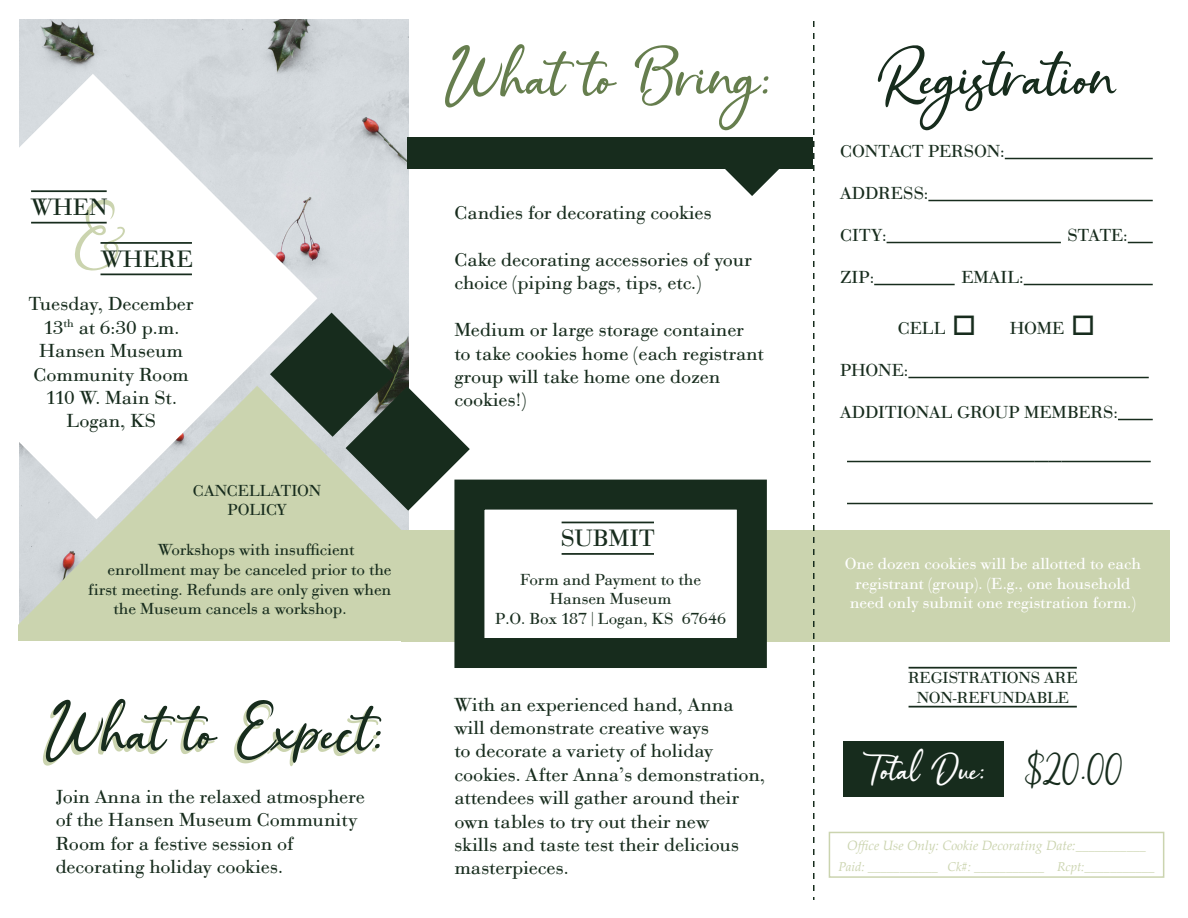
<style>
.page{position:relative;width:1188px;height:918px;background:#fff}
.page>*{position:absolute;margin:0;border:0;box-sizing:border-box;transform-origin:0 0}
.t1{font:70.65px "Cristalistic Script";color:#cbd4af}
.t2{font:60px "Cristalistic Script";color:#172c1d}
.t3{font:60px "Cristalistic Script";color:#667e4e}
.t4{font:32.7px "Cristalistic Script";color:#fff}
.t5{font:32.7px "Cristalistic Script";color:#172c1d}
.t6{font:24.45px "Bodoni";color:#172c1d}
.t7{font:19.5px/23.4px "Bodoni";color:#172c1d}
.t8{font:18px "Bodoni";color:#172c1d}
.t9{font:16.5px/19.8px "Bodoni";color:#172c1d;text-align:center}
.t10{font:16.5px/19.8px "Bodoni";color:#fff;text-align:center}
.t11{font:italic 13.5px "Palatino Linotype";color:#cbd4af}
.t12{font:italic 12.75px "Palatino Linotype";color:#cbd4af}
.s1{font-family:"Bernie";font-weight:700;font-stretch:condensed;font-size:17.85px}
.s2{font-size:12.75px}
</style>
<div class="page">
<img style="left:20px;top:19px;width:389px;height:294px">
<svg style="left:19px;top:479px;width:598px;height:162px;background:#ccd4b5"></svg>
<hr style="left:1005px;top:158px;width:148px;height:1px;background:#172c1d">
<hr style="left:928px;top:200px;width:225px;height:1px;background:#172c1d">
<hr style="left:887px;top:242px;width:174px;height:1px;background:#172c1d">
<svg style="left:1128px;top:242px;width:25px;height:1px"></svg>
<hr style="left:874px;top:284px;width:81px;height:1px;background:#172c1d">
<hr style="left:1024px;top:284px;width:129px;height:1px;background:#172c1d">
<hr style="left:908px;top:377px;width:241px;height:1px;background:#172c1d">
<hr style="left:1118px;top:419px;width:35px;height:1px;background:#172c1d">
<hr style="left:847px;top:461px;width:188px;height:1px;background:#172c1d">
<svg style="left:1035px;top:461px;width:27px;height:1px"></svg>
<hr style="left:1062px;top:461px;width:89px;height:1px;background:#172c1d">
<hr style="left:847px;top:503px;width:306px;height:1px;background:#172c1d">
<div style="left:829px;top:832px;width:335px;height:46px;border:2px solid #cbd4af"></div>
<div style="left:843px;top:741px;width:161px;height:56px;background:#172c1d"></div>
<svg style="left:19px;top:74px;width:298px;height:445px"></svg>
<div style="left:408px;top:137px;width:405px;height:32px;background:#172c1d"></div>
<div style="left:401px;top:530px;width:769px;height:111px;background:#cbd4af"></div>
<svg style="left:270px;top:313px;width:200px;height:198px"></svg>
<svg style="left:725px;top:169px;width:54px;height:27px"></svg>
<hr style="left:31px;top:222px;width:76px;height:2px;background:#172c1d">
<hr style="left:31px;top:190px;width:76px;height:2px;background:#172c1d">
<hr style="left:101px;top:274px;width:91px;height:1px;background:#172c1d">
<hr style="left:101px;top:242px;width:91px;height:2px;background:#172c1d">
<svg style="left:813px;top:21px;width:1px;height:878px"></svg>
<div style="left:454px;top:480px;width:313px;height:188px;background:#fff;border:30px solid #172c1d"></div>
<hr style="left:562px;top:553px;width:92px;height:2px;background:#172c1d">
<hr style="left:562px;top:522px;width:92px;height:1px;background:#172c1d">
<hr style="left:909px;top:706px;width:168px;height:2px;background:#172c1d">
<hr style="left:909px;top:667px;width:168px;height:2px;background:#172c1d">
<p class="t6" style="left:31px;top:188px;width:78px">WHEN</p>
<p class="t6" style="left:101px;top:240px;width:93px">WHERE</p>
<p class="t1" style="left:71px;top:191px;width:60px">&amp;</p>
<p class="t7" style="left:29px;top:290px;width:166px">Tuesday, December</p>
<p class="t7" style="left:43px;top:314px;width:138px">13<sup>th</sup> at 6:30 p.m.</p>
<p class="t7" style="left:39px;top:337px;width:145px">Hansen Museum</p>
<p class="t7" style="left:34px;top:361px;width:157px">Community Room</p>
<p class="t7" style="left:45px;top:384px;width:133px">110 W. Main St.</p>
<p class="t7" style="left:66px;top:407px;width:91px">Logan, KS</p>
<p class="t9" style="left:193px;top:479px;width:130px">CANCELLATION<br>POLICY</p>
<p class="t9" style="left:158px;top:538px;width:198px">Workshops with insufficient</p>
<p class="t9" style="left:108px;top:558px;width:285px">enrollment may be canceled prior to the</p>
<p class="t9" style="left:88px;top:578px;width:305px">first meeting. Refunds are only given when</p>
<p class="t9" style="left:114px;top:598px;width:234px">the Museum cancels a workshop.</p>
<p class="t2" style="left:44px;top:693px;width:341px">What to Expect:</p>
<p class="t7" style="left:56px;top:783px;width:311px">Join Anna in the relaxed atmosphere of the Hansen Museum Community<br>Room for a festive session of decorating holiday cookies.</p>
<p class="t3" style="left:444px;top:38px;width:330px">What to Bring:</p>
<p class="t2" style="left:876px;top:38px;width:243px">Registration</p>
<p class="t7" style="left:454px;top:199px;width:259px">Candies for decorating cookies</p>
<p class="t7" style="left:454px;top:246px;width:299px">Cake decorating accessories of your choice (piping bags, tips, etc.)</p>
<p class="t7" style="left:454px;top:316px;width:311px">Medium or large storage container to take cookies home (each registrant group will take home one dozen cookies!)</p>
<p class="t6" style="left:561px;top:519px;width:96px">SUBMIT</p>
<p class="t9" style="left:520px;top:568px;width:182px">Form and Payment to the</p>
<p class="t9" style="left:550px;top:588px;width:123px">Hansen Museum</p>
<p class="t9" style="left:495px;top:607px;width:232px">P.O. Box 187 <span class="s1">l</span> Logan, KS 67646</p>
<p class="t7" style="left:454px;top:691px;width:312px">With an experienced hand, Anna will demonstrate creative ways<br>to decorate a variety of holiday cookies. After Anna’s demonstration, attendees will gather around their own tables to try out their new<br>skills and taste test their delicious masterpieces.</p>
<p class="t8" style="left:840px;top:137px;width:166px">CONTACT PERSON:</p>
<p class="t8" style="left:840px;top:179px;width:90px">ADDRESS:</p>
<p class="t8" style="left:840px;top:221px;width:48px">CITY:</p>
<p class="t8" style="left:1068px;top:221px;width:62px">STATE:</p>
<p class="t8" style="left:840px;top:263px;width:35px">ZIP:</p>
<p class="t8" style="left:961px;top:263px;width:64px">EMAIL:</p>
<p class="t8" style="left:898px;top:314px;width:80px">CELL □</p>
<p class="t8" style="left:1010px;top:314px;width:87px">HOME □</p>
<p class="t8" style="left:840px;top:356px;width:70px">PHONE:</p>
<p class="t8" style="left:840px;top:398px;width:279px">ADDITIONAL GROUP MEMBERS:</p>
<p class="t10" style="left:845px;top:552px;width:298px">One dozen cookies will be allotted to each registrant (group). (E.g., one household need only submit one registration form.)</p>
<p class="t9" style="left:908px;top:666px;width:171px">REGISTRATIONS ARE</p>
<p class="t9" style="left:917px;top:686px;width:154px">NON-REFUNDABLE</p>
<p class="t4" style="left:863px;top:749px;width:124px">Total Due:</p>
<p class="t5" style="left:1024px;top:749px;width:101px">$20.00</p>
<p class="t11" style="left:847px;top:836px;width:300px">Office Use Only: Cookie Decorating Date:<span class="s2">___________</span></p>
<p class="t12" style="left:838px;top:858px;width:318px">Paid: ___________ Ck#: ___________ Rcpt:___________</p>
</div>
